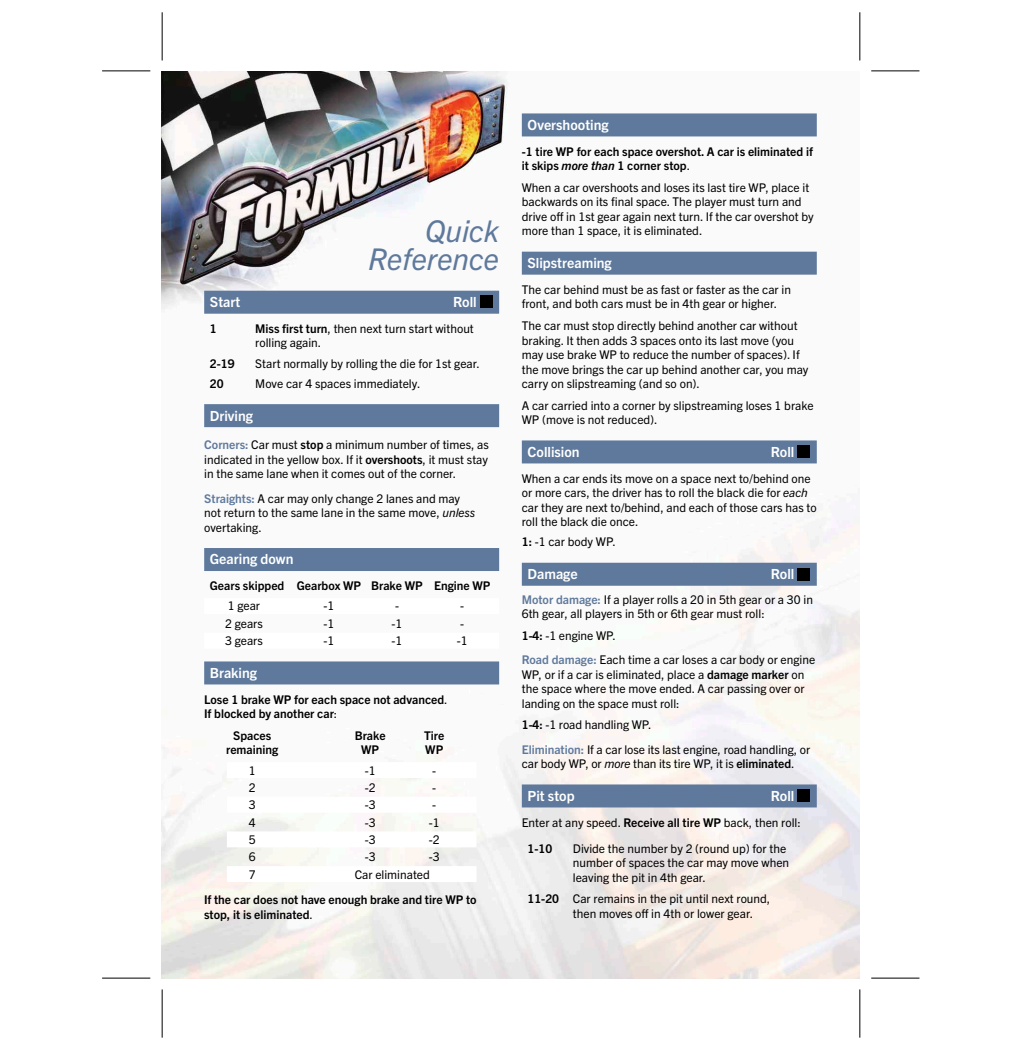
<style>
.page{position:relative;width:1021px;height:1049px;background:#fff}
.page>*{position:absolute;margin:0;border:0;box-sizing:border-box;transform-origin:0 0}
.t1{font:italic 30px/28px "Trade Gothic Next LT Pro";color:#5f799c;text-align:right}
.t2{font:700 14px "Trade Gothic Next LT Pro";color:#fff}
.t3{font:12px/14.4px "Trade Gothic Next LT Pro";color:#000}
.t4{font:700 12px/14.4px "Trade Gothic Next LT Pro";color:#000}
.s1{font-weight:700}
.s2{font-weight:700;color:#5f799c}
.s3{font-style:italic}
.s4{font-weight:400}
</style>
<div class="page">
<img style="left:162px;top:71px;width:697px;height:907px">
<div style="left:204px;top:291px;width:295px;height:23px;background:#5f799c"></div>
<div style="left:204px;top:404px;width:295px;height:23px;background:#5f799c"></div>
<div style="left:204px;top:548px;width:295px;height:23px;background:#5f799c"></div>
<div style="left:204px;top:598px;width:295px;height:16px;background:#fff"></div>
<div style="left:204px;top:633px;width:295px;height:16px;background:#fff"></div>
<div style="left:204px;top:661px;width:295px;height:23px;background:#5f799c"></div>
<div style="left:227px;top:762px;width:249px;height:16px;background:#fff"></div>
<div style="left:227px;top:797px;width:249px;height:16px;background:#fff"></div>
<div style="left:227px;top:831px;width:249px;height:16px;background:#fff"></div>
<div style="left:227px;top:866px;width:249px;height:16px;background:#fff"></div>
<div style="left:480px;top:296px;width:12px;height:12px;background:#000"></div>
<div style="left:522px;top:113px;width:294px;height:23px;background:#5f799c"></div>
<div style="left:522px;top:252px;width:294px;height:23px;background:#5f799c"></div>
<div style="left:522px;top:440px;width:294px;height:23px;background:#5f799c"></div>
<div style="left:522px;top:563px;width:294px;height:23px;background:#5f799c"></div>
<div style="left:522px;top:784px;width:294px;height:23px;background:#5f799c"></div>
<div style="left:797px;top:446px;width:13px;height:12px;background:#000"></div>
<div style="left:797px;top:568px;width:13px;height:12px;background:#000"></div>
<div style="left:797px;top:789px;width:13px;height:13px;background:#000"></div>
<hr style="left:162px;top:12px;width:1px;height:48px;background:#000">
<hr style="left:102px;top:70px;width:48px;height:1px;background:#000">
<hr style="left:871px;top:70px;width:48px;height:1px;background:#000">
<hr style="left:102px;top:977px;width:48px;height:1px;background:#000">
<hr style="left:871px;top:977px;width:48px;height:1px;background:#000">
<hr style="left:162px;top:989px;width:1px;height:48px;background:#000">
<hr style="left:859px;top:12px;width:1px;height:48px;background:#000">
<hr style="left:859px;top:989px;width:1px;height:48px;background:#000">
<h1 class="t1" style="left:368px;top:215px;width:132px">Quick<br>Reference</h1>
<p class="t2" style="left:210px;top:292px;width:32px">Start</p>
<p class="t2" style="left:453px;top:292px;width:25px">Roll</p>
<p class="t4" style="left:210px;top:321px;width:8px">1</p>
<p class="t3" style="left:255px;top:321px;width:220px"><span class="s1">Miss first turn</span>, then next turn start without rolling again.</p>
<p class="t4" style="left:210px;top:355px;width:26px">2-19</p>
<p class="t3" style="left:255px;top:355px;width:226px">Start normally by rolling the die for 1st gear.</p>
<p class="t4" style="left:210px;top:375px;width:15px">20</p>
<p class="t3" style="left:255px;top:375px;width:167px">Move car 4 spaces immediately.</p>
<p class="t2" style="left:210px;top:406px;width:45px">Driving</p>
<p class="t3" style="left:204px;top:437px;width:286px;text-align:justify"><span class="s2">Corners:</span> Car must <span class="s1">stop</span> a minimum number of times, as indicated in the yellow box. If it <span class="s1">overshoots</span>, it must stay in the same lane when it comes out of the corner.</p>
<p class="t3" style="left:204px;top:490px;width:272px"><span class="s2">Straights:</span> A car may only change 2 lanes and may not return to the same lane in the same move, <span class="s3">unless </span>overtaking.</p>
<p class="t2" style="left:210px;top:550px;width:85px">Gearing down</p>
<p class="t4" style="left:210px;top:578px;width:282px">Gears skipped Gearbox WP Brake WP Engine WP</p>
<p class="t3" style="left:228px;top:598px;width:34px">1 gear</p>
<p class="t3" style="left:323px;top:598px;width:12px">-1</p>
<p class="t3" style="left:395px;top:598px;width:5px">-</p>
<p class="t3" style="left:460px;top:598px;width:5px">-</p>
<p class="t3" style="left:225px;top:615px;width:39px">2 gears</p>
<p class="t3" style="left:323px;top:615px;width:12px">-1</p>
<p class="t3" style="left:391px;top:615px;width:12px">-1</p>
<p class="t3" style="left:460px;top:615px;width:5px">-</p>
<p class="t3" style="left:225px;top:633px;width:39px">3 gears</p>
<p class="t3" style="left:323px;top:633px;width:12px">-1</p>
<p class="t3" style="left:391px;top:633px;width:12px">-1</p>
<p class="t3" style="left:457px;top:633px;width:12px">-1</p>
<p class="t2" style="left:210px;top:663px;width:49px">Braking</p>
<p class="t4" style="left:204px;top:691px;width:245px">Lose 1 brake WP for each space not advanced<span class="s4">.<br></span>If blocked by another car<span class="s4">:</span></p>
<p class="t4" style="left:233px;top:727px;width:40px">Spaces</p>
<p class="t4" style="left:355px;top:727px;width:32px">Brake</p>
<p class="t4" style="left:424px;top:727px;width:22px">Tire</p>
<p class="t4" style="left:226px;top:742px;width:54px">remaining</p>
<p class="t4" style="left:361px;top:742px;width:19px">WP</p>
<p class="t4" style="left:425px;top:742px;width:20px">WP</p>
<p class="t3" style="left:249px;top:762px;width:8px">1</p>
<p class="t3" style="left:365px;top:762px;width:12px">-1</p>
<p class="t3" style="left:432px;top:762px;width:5px">-</p>
<p class="t3" style="left:249px;top:779px;width:8px">2</p>
<p class="t3" style="left:365px;top:779px;width:12px">-2</p>
<p class="t3" style="left:432px;top:779px;width:5px">-</p>
<p class="t3" style="left:249px;top:797px;width:8px">3</p>
<p class="t3" style="left:365px;top:797px;width:12px">-3</p>
<p class="t3" style="left:432px;top:797px;width:5px">-</p>
<p class="t3" style="left:249px;top:814px;width:8px">4</p>
<p class="t3" style="left:365px;top:814px;width:12px">-3</p>
<p class="t3" style="left:429px;top:814px;width:12px">-1</p>
<p class="t3" style="left:249px;top:831px;width:8px">5</p>
<p class="t3" style="left:365px;top:831px;width:12px">-3</p>
<p class="t3" style="left:429px;top:831px;width:12px">-2</p>
<p class="t3" style="left:249px;top:849px;width:8px">6</p>
<p class="t3" style="left:365px;top:849px;width:12px">-3</p>
<p class="t3" style="left:429px;top:849px;width:12px">-3</p>
<p class="t3" style="left:249px;top:866px;width:8px">7</p>
<p class="t3" style="left:355px;top:866px;width:77px">Car eliminated</p>
<p class="t4" style="left:204px;top:892px;width:274px">If the car does not have enough brake and tire WP to stop, it is eliminated<span class="s4">.</span></p>
<p class="t2" style="left:527px;top:115px;width:83px">Overshooting</p>
<p class="t4" style="left:522px;top:143px;width:292px">-1 tire WP for each space overshot. A car is eliminated if it skips <span class="s3">more than</span> 1 corner stop<span class="s4">.</span></p>
<p class="t3" style="left:522px;top:179px;width:293px">When a car overshoots and loses its last tire WP, place it backwards on its final space. The player must turn and drive off in 1st gear again next turn. If the car overshot by more than 1 space, it is eliminated.</p>
<p class="t2" style="left:527px;top:253px;width:86px">Slipstreaming</p>
<p class="t3" style="left:522px;top:282px;width:271px">The car behind must be as fast or faster as the car in front, and both cars must be in 4th gear or higher.</p>
<p class="t3" style="left:522px;top:318px;width:288px">The car must stop directly behind another car without braking. It then adds 3 spaces onto its last move (you may use brake WP to reduce the number of spaces). If the move brings the car up behind another car, you may carry on slipstreaming (and so on).</p>
<p class="t3" style="left:522px;top:397px;width:293px">A car carried into a corner by slipstreaming loses 1 brake<br>WP (move is not reduced).</p>
<p class="t2" style="left:527px;top:442px;width:54px">Collision</p>
<p class="t2" style="left:771px;top:442px;width:25px">Roll</p>
<p class="t3" style="left:522px;top:470px;width:296px">When a car ends its move on a space next to/behind one or more cars, the driver has to roll the black die for <span class="s3">each </span>car they are next to/behind, and each of those cars has to roll the black die once.</p>
<p class="t3" style="left:522px;top:534px;width:95px"><span class="s1">1:</span> -1 car body WP.</p>
<p class="t2" style="left:527px;top:564px;width:52px">Damage</p>
<p class="t2" style="left:771px;top:564px;width:25px">Roll</p>
<p class="t3" style="left:522px;top:591px;width:293px"><span class="s2">Motor damage:</span> If a player rolls a 20 in 5th gear or a 30 in<br>6th gear, all players in 5th or 6th gear must roll:</p>
<p class="t3" style="left:522px;top:622px;width:295px;line-height:24.4px"><span class="s1">1-4:</span> -1 engine WP.<br><span class="s2">Road damage:</span> Each time a car loses a car body or engine</p>
<p class="t3" style="left:522px;top:666px;width:284px;text-align:justify">WP, or if a car is eliminated, place a <span class="s1">damage marker</span> on the space where the move ended. A car passing over or landing on the space must roll:</p>
<p class="t3" style="left:522px;top:712px;width:290px;line-height:24.4px"><span class="s1">1-4:</span> -1 road handling WP.<br><span class="s2">Elimination:</span> If a car lose its last engine, road handling, or</p>
<p class="t3" style="left:522px;top:756px;width:274px">car body WP, or <span class="s3">more</span> than its tire WP, it is <span class="s1">eliminated</span>.</p>
<p class="t2" style="left:527px;top:786px;width:49px">Pit stop</p>
<p class="t2" style="left:771px;top:786px;width:25px">Roll</p>
<p class="t3" style="left:527px;top:809px;width:275px;line-height:25.8px;text-indent:-6px">Enter at any speed. <span class="s1">Receive all tire WP</span> back, then roll:<br><span class="s1">1-10</span></p>
<p class="t3" style="left:573px;top:840px;width:218px">Divide the number by 2 (round up) for the number of spaces the car may move when leaving the pit in 4th gear.</p>
<p class="t3" style="left:573px;top:891px;width:199px;text-indent:-45px"><span class="s1">11-20</span> Car remains in the pit until next round, then moves off in 4th or lower gear.</p>
</div>
